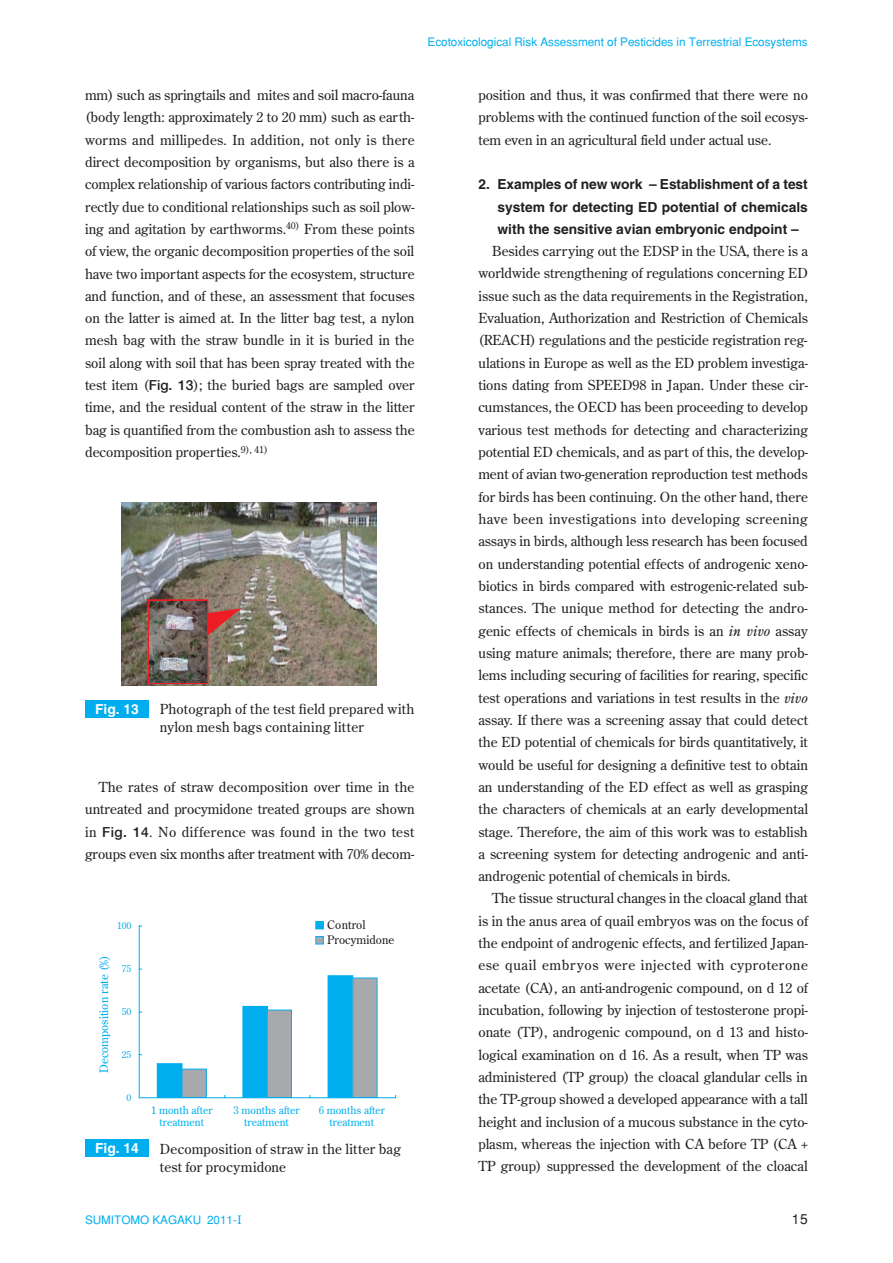
<style>
.page{position:relative;width:893px;height:1263px;background:#fff}
.page>*{position:absolute;margin:0;border:0;box-sizing:border-box;transform-origin:0 0}
.t1{font:13.8px/22.4px "Century Old Style Std";color:#231f20;text-align:justify}
.t2{font:700 13.8px/22.4px "Helvetica";color:#231f20;text-align:justify}
.t3{font:700 13.8px "Helvetica";color:#fff}
.t4{font:13.8px "Helvetica";color:#231f20}
.t5{font:11.7px "Helvetica";color:#00aeef}
.t6{font:11.7px "Century Old Style Std";color:#00aeef}
.t7{font:11.7px/15.1px "Century Old Style Std";color:#231f20}
.t8{font:10.65px/11.7px "Century Old Style Std";color:#00aeef;text-align:center}
.t9{font:9.6px "Century Old Style Std";color:#00aeef}
.s1{font-family:"Helvetica Neue";font-weight:500}
.s2{font-style:italic}
.s3{font-family:"Century Old Style Std"}
</style>
<div class="page">
<div style="left:85px;top:700px;width:64px;height:17px;background:#00aeef"></div>
<img style="left:122px;top:503px;width:255px;height:183px">
<svg style="left:147px;top:599px;width:97px;height:86px;background:#9a6b5f"></svg>
<img style="left:149px;top:601px;width:58px;height:81px">
<div style="left:85px;top:1140px;width:64px;height:17px;background:#00aeef"></div>
<div style="left:157px;top:1064px;width:25px;height:33px;background:#00aeef"></div>
<div style="left:157px;top:1063px;width:25px;height:35px;border:1px solid #00aeef"></div>
<div style="left:243px;top:1006px;width:24px;height:91px;background:#00aeef"></div>
<div style="left:328px;top:976px;width:25px;height:121px;background:#00aeef"></div>
<div style="left:182px;top:1069px;width:24px;height:28px;background:#a8a9ad"></div>
<div style="left:182px;top:1069px;width:25px;height:29px;border:1px solid #00aeef"></div>
<div style="left:267px;top:1010px;width:24px;height:87px;background:#a8a9ad"></div>
<div style="left:267px;top:1010px;width:25px;height:88px;border:1px solid #00aeef"></div>
<div style="left:353px;top:978px;width:24px;height:119px;background:#a8a9ad"></div>
<div style="left:352px;top:978px;width:25px;height:120px;border:1px solid #00aeef"></div>
<hr style="left:139px;top:926px;width:1px;height:171px;background:#00aeef">
<hr style="left:139px;top:1097px;width:256px;height:1px;background:#00aeef">
<div style="left:316px;top:921px;width:7px;height:8px;background:#00aeef"></div>
<div style="left:315px;top:921px;width:9px;height:8px;border:1px solid #00aeef"></div>
<div style="left:316px;top:936px;width:7px;height:8px;background:#a8a9ad"></div>
<div style="left:315px;top:936px;width:9px;height:8px;border:1px solid #00aeef"></div>
<p class="t5" style="left:428px;top:37px;width:381px">Ecotoxicological Risk Assessment of Pesticides in Terrestrial Ecosystems</p>
<p class="t1" style="left:85px;top:85px;width:331px">mm) such as springtails and mites and soil macro-fauna (body length: approximately 2 to 20 mm) such as earth&shy;worms and millipedes. In addition, not only is there direct decomposition by organisms, but also there is a complex relationship of various factors contributing indi&shy;rectly due to conditional relationships such as soil plow&shy;ing and agitation by earthworms.<sup>40)</sup> From these points of view, the organic decomposition properties of the soil have two important aspects for the ecosystem, structure and function, and of these, an assessment that focuses on the latter is aimed at. In the litter bag test, a nylon mesh bag with the straw bundle in it is buried in the soil along with soil that has been spray treated with the test item (<span class="s1">Fig. 13</span>); the buried bags are sampled over time, and the residual content of the straw in the litter bag is quantified from the combustion ash to assess the decomposition properties.<sup>9),</sup> <sup>41)</sup></p>
<p class="t3" style="left:95px;top:704px;width:45px">Fig. 13</p>
<p class="t1" style="left:160px;top:701px;width:256px;line-height:18.1px">Photograph of the test field prepared with nylon mesh bags containing litter</p>
<p class="t1" style="left:85px;top:777px;width:331px;text-indent:14px">The rates of straw decomposition over time in the untreated and procymidone treated groups are shown in <span class="s1">Fig. 14</span>. No difference was found in the two test groups even six months after treatment with 70% decom-</p>
<p class="t9" style="left:117px;top:921px;width:16px">100</p>
<p class="t6" style="left:98px;top:1073px;width:119px;rotate:-90deg">Decomposition rate (%)</p>
<p class="t9" style="left:122px;top:964px;width:11px">75</p>
<p class="t9" style="left:122px;top:1007px;width:11px">50</p>
<p class="t9" style="left:122px;top:1050px;width:11px">25</p>
<p class="t9" style="left:127px;top:1093px;width:6px">0</p>
<p class="t7" style="left:327px;top:918px;width:69px">Control<br>Procymidone</p>
<p class="t8" style="left:151px;top:1105px;width:63px">1 month after treatment</p>
<p class="t8" style="left:233px;top:1105px;width:68px">3 months after treatment</p>
<p class="t8" style="left:319px;top:1105px;width:68px">6 months after treatment</p>
<p class="t3" style="left:95px;top:1143px;width:45px">Fig. 14</p>
<p class="t1" style="left:160px;top:1140px;width:243px;line-height:18.1px">Decomposition of straw in the litter bag test for procymidone</p>
<p class="t1" style="left:478px;top:85px;width:331px">position and thus, it was confirmed that there were no problems with the continued function of the soil ecosys&shy;tem even in an agricultural field under actual use.</p>
<p class="t2" style="left:497px;top:174px;width:312px;text-indent:-19px">2. Examples of new work – Establishment of a test system for detecting ED potential of chemicals with the sensitive avian embryonic endpoint –</p>
<p class="t1" style="left:478px;top:241px;width:331px;text-indent:14px">Besides carrying out the EDSP in the USA, there is a worldwide strengthening of regulations concerning ED issue such as the data requirements in the Registration, Evaluation, Authorization and Restriction of Chemicals (REACH) regulations and the pesticide registration reg&shy;ulations in Europe as well as the ED problem investiga&shy;tions dating from SPEED98 in Japan. Under these cir&shy;cumstances, the OECD has been proceeding to develop various test methods for detecting and characterizing potential ED chemicals, and as part of this, the develop&shy;ment of avian two-generation reproduction test methods for birds has been continuing. On the other hand, there have been investigations into developing screening assays in birds, although less research has been focused on understanding potential effects of androgenic xeno&shy;biotics in birds compared with estrogenic-related sub&shy;stances. The unique method for detecting the andro&shy;genic effects of chemicals in birds is an <span class="s2">in vivo</span> assay using mature animals; therefore, there are many prob&shy;lems including securing of facilities for rearing, specific test operations and variations in test results in the <span class="s2">vivo </span>assay. If there was a screening assay that could detect the ED potential of chemicals for birds quantitatively, it would be useful for designing a definitive test to obtain an understanding of the ED effect as well as grasping the characters of chemicals at an early developmental stage. Therefore, the aim of this work was to establish a screening system for detecting androgenic and anti&shy;androgenic potential of chemicals in birds.</p>
<p class="t1" style="left:478px;top:888px;width:331px;text-indent:14px">The tissue structural changes in the cloacal gland that is in the anus area of quail embryos was on the focus of the endpoint of androgenic effects, and fertilized Japan&shy;ese quail embryos were injected with cyproterone acetate (CA), an anti-androgenic compound, on d 12 of incubation, following by injection of testosterone propi&shy;onate (TP), androgenic compound, on d 13 and histo&shy;logical examination on d 16. As a result, when TP was administered (TP group) the cloacal glandular cells in the TP-group showed a developed appearance with a tall height and inclusion of a mucous substance in the cyto&shy;plasm, whereas the injection with CA before TP (CA + TP group) suppressed the development of the cloacal</p>
<p class="t5" style="left:85px;top:1215px;width:158px">SUMITOMO KAGAKU 2011-<span class="s3">I</span></p>
<p class="t4" style="left:792px;top:1214px;width:18px">15</p>
</div>
